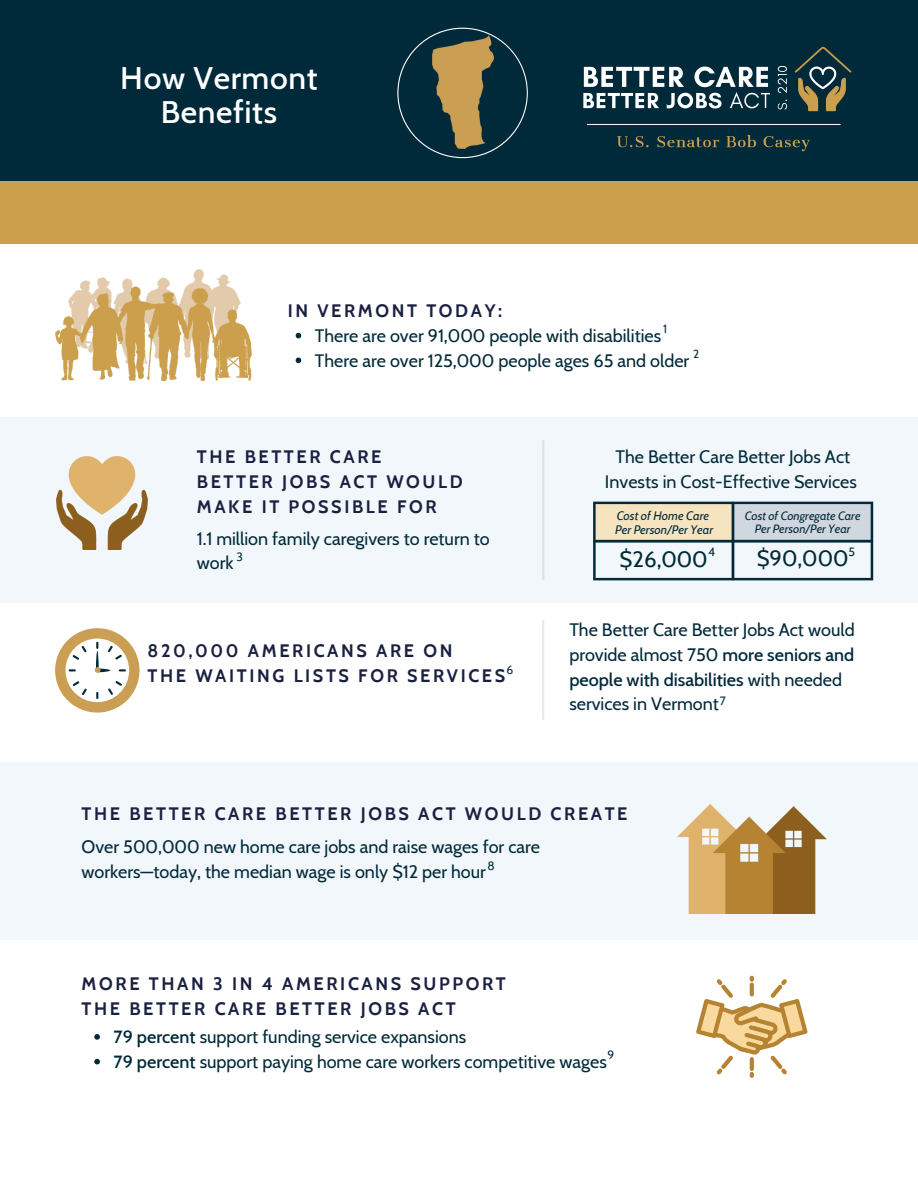
<style>
.page{position:relative;width:918px;height:1188px;background:#fff}
.page>*{position:absolute;margin:0;border:0;box-sizing:border-box;transform-origin:0 0}
.t1{font:500 31.8px "Cabin";letter-spacing:.02em;color:#fff}
.t2{font:22.05px "Cabin";color:#022a3a}
.t3{font:18px/24.8px "Cabin";color:#022a3a}
.t4{font:700 18px/24.8px "Cabin";letter-spacing:.145em;color:#1a2140}
.t5{font:18px "Cabin";color:#002a3a}
.t6{font:italic 12.3px "Cabin";color:#022a3a}
.t7{font:italic 12px/13px "Cabin";color:#022a3a;text-align:center}
.t8{font:12px "Cabin";color:#002a3a}
.t9{font:11.7px "Cabin";color:#002a3a}
.s1{font-weight:500}
</style>
<div class="page">
<div style="left:0;top:417px;width:918px;height:186px;background:#f1f7fa"></div>
<div style="left:0;top:762px;width:918px;height:177px;background:#f1f7fa"></div>
<div style="left:0;top:0;width:918px;height:191px;background:#002a3a"></div>
<svg style="left:397px;top:28px;width:131px;height:130px"></svg>
<div style="left:0;top:181px;width:918px;height:63px;background:#cc9f4d"></div>
<svg style="left:696px;top:976px;width:112px;height:102px"></svg>
<div style="left:55px;top:628px;width:84px;height:85px;background:#ca9f54;border-radius:50%"></div>
<div style="left:66px;top:639px;width:63px;height:63px;background:#fff;border-radius:50%"></div>
<svg style="left:96px;top:692px;width:2px;height:7px"></svg>
<svg style="left:69px;top:669px;width:7px;height:2px"></svg>
<svg style="left:73px;top:646px;width:14px;height:14px"></svg>
<svg style="left:108px;top:681px;width:14px;height:14px"></svg>
<svg style="left:73px;top:681px;width:14px;height:14px"></svg>
<svg style="left:95px;top:642px;width:31px;height:31px"></svg>
<hr style="left:542px;top:621px;width:2px;height:98px;background:#022a3a">
<img style="left:55px;top:269px;width:197px;height:112px">
<img style="left:678px;top:804px;width:148px;height:109px">
<img style="left:56px;top:456px;width:91px;height:94px">
<svg style="left:593px;top:502px;width:280px;height:78px"></svg>
<hr style="left:595px;top:540px;width:277px;height:3px;background:#022a3a">
<svg style="left:731px;top:503px;width:4px;height:76px"></svg>
<img style="left:583px;top:46px;width:269px;height:106px">
<hr style="left:542px;top:441px;width:2px;height:138px;background:#022a3a">
<svg style="left:94px;top:1034px;width:6px;height:6px"></svg>
<svg style="left:94px;top:1059px;width:6px;height:5px"></svg>
<svg style="left:296px;top:333px;width:5px;height:5px"></svg>
<svg style="left:296px;top:358px;width:5px;height:5px"></svg>
<img style="left:433px;top:35px;width:60px;height:114px">
<p class="t1" style="left:120px;top:58px;width:199px">How Vermont</p>
<p class="t1" style="left:161px;top:92px;width:118px">Benefits</p>
<p class="t4" style="left:288px;top:298px;width:216px">IN VERMONT TODAY:</p>
<p class="t8" style="left:663px;top:321px;width:5px">1</p>
<p class="t3" style="left:315px;top:323px;width:348px">There are over 91,000 people with disabilities</p>
<p class="t3" style="left:315px;top:348px;width:376px">There are over 125,000 people ages 65 and older</p>
<p class="t9" style="left:693px;top:347px;width:8px">2</p>
<p class="t4" style="left:197px;top:445px;width:186px">THE BETTER CARE</p>
<p class="t4" style="left:197px;top:469px;width:267px">BETTER JOBS ACT WOULD<br>MAKE IT POSSIBLE FOR</p>
<p class="t3" style="left:197px;top:526px;width:294px">1.1 million family caregivers to return to work</p>
<p class="t8" style="left:237px;top:549px;width:8px">3</p>
<p class="t4" style="left:148px;top:639px;width:306px">820,000 AMERICANS ARE ON</p>
<p class="t4" style="left:148px;top:663px;width:359px">THE WAITING LISTS FOR SERVICES</p>
<p class="t8" style="left:506px;top:662px;width:8px">6</p>
<p class="t3" style="left:605px;top:445px;width:254px;text-align:center">The Better Care Better Jobs Act<br>Invests in Cost-Effective Services</p>
<p class="t6" style="left:617px;top:508px;width:94px">Cost of Home Care</p>
<p class="t6" style="left:615px;top:522px;width:99px">Per Person/Per Year</p>
<p class="t7" style="left:745px;top:509px;width:117px">Cost of Congregate Care<br>Per Person/Per Year</p>
<p class="t2" style="left:620px;top:545px;width:90px">$26,000</p>
<p class="t2" style="left:757px;top:544px;width:93px">$90,000</p>
<p class="t8" style="left:708px;top:545px;width:8px">4</p>
<p class="t8" style="left:848px;top:545px;width:8px">5</p>
<p class="t3" style="left:569px;top:617px;width:287px;text-align:justify">The Better Care Better Jobs Act would provide almost 750 <span class="s1">more seniors and people with disabilities</span> with needed</p>
<p class="t3" style="left:569px;top:692px;width:151px">services in Vermont</p>
<p class="t8" style="left:720px;top:694px;width:8px">7</p>
<p class="t4" style="left:82px;top:802px;width:547px">THE BETTER CARE BETTER JOBS ACT WOULD CREATE</p>
<p class="t3" style="left:82px;top:834px;width:460px">Over 500,000 new home care jobs and raise wages for care workers—today, the median wage is only $12 per hour</p>
<p class="t8" style="left:487px;top:858px;width:9px">8</p>
<p class="t4" style="left:82px;top:971px;width:426px">MORE THAN 3 IN 4 AMERICANS SUPPORT</p>
<p class="t4" style="left:82px;top:996px;width:376px">THE BETTER CARE BETTER JOBS ACT</p>
<p class="t5" style="left:114px;top:1026px;width:354px"><span class="s1">79 percent</span> support funding service expansions</p>
<p class="t5" style="left:114px;top:1050px;width:495px"><span class="s1">79 percent</span> support paying home care workers competitive wages</p>
<p class="t8" style="left:607px;top:1047px;width:8px">9</p>
</div>
